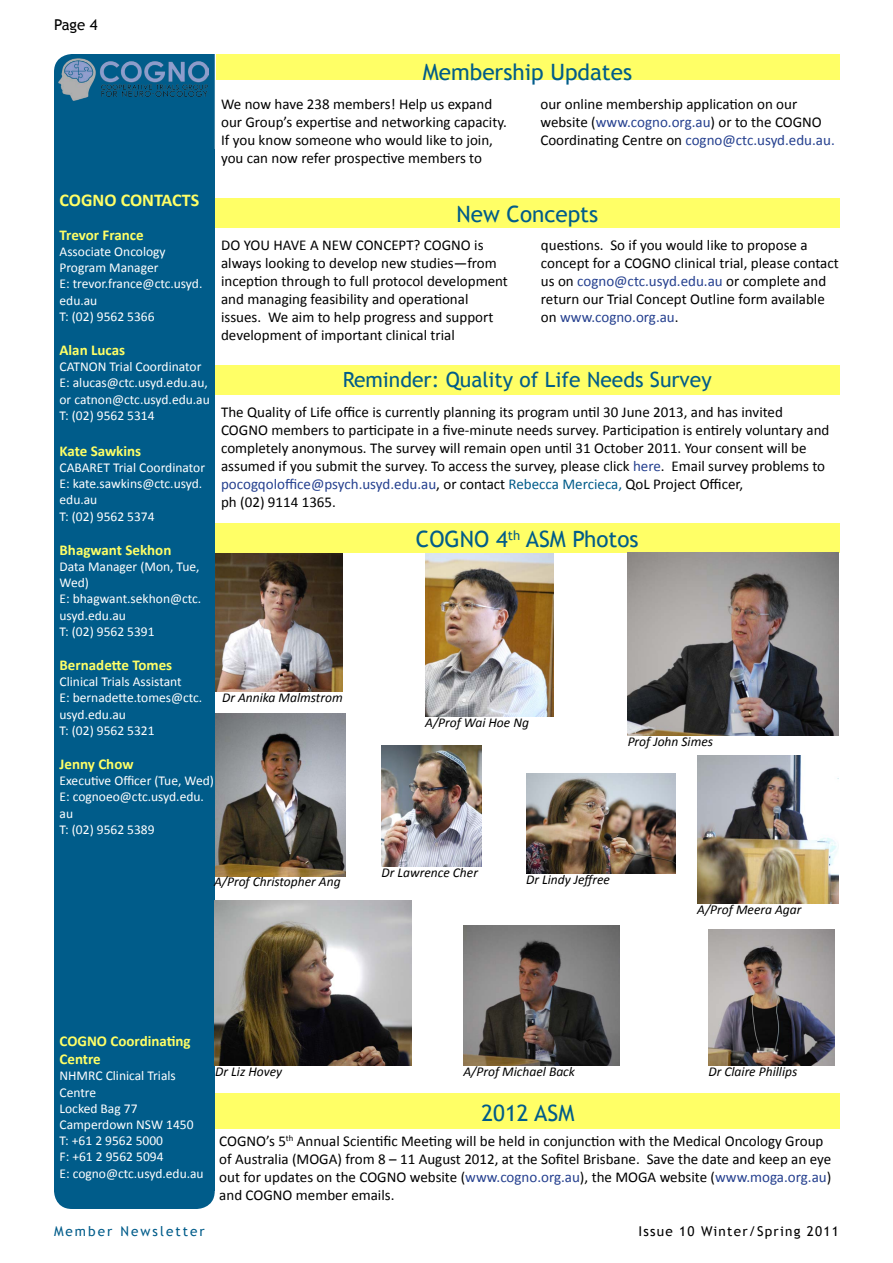
<style>
.page{position:relative;width:893px;height:1263px;background:#fff}
.page>*{position:absolute;margin:0;border:0;box-sizing:border-box;transform-origin:0 0}
.t1{font:22.5px "Trebuchet MS";color:#005c8a}
.t2{font:21px "Trebuchet MS";color:#005c8a}
.t3{font:700 18px "Calibri";color:#ff6}
.t4{font:15px/18px "Calibri";color:#000}
.t5{font:700 15px/18px "Calibri";color:#ff6}
.t6{font:15px "Trebuchet MS";color:#000}
.t7{font:13.5px/16.2px "Calibri";color:#fff}
.t8{font:italic 13.5px "Calibri";color:#000}
.t9{font:13.5px "Trebuchet MS";letter-spacing:.09em;color:#000}
.t10{font:13.5px "Trebuchet MS";letter-spacing:.15em;color:#005c8a}
.s1{color:#25408f}
.s2{color:#005c8a}
</style>
<div class="page">
<div style="left:54px;top:54px;width:161px;height:1155px;background:#005c8a"></div>
<div style="left:60px;top:149px;width:155px;height:1042px;background:#005c8a"></div>
<div style="left:216px;top:54px;width:623px;height:25px;background:#ff6"></div>
<div style="left:215px;top:198px;width:624px;height:30px;background:#ff6"></div>
<div style="left:215px;top:365px;width:624px;height:30px;background:#ff6"></div>
<div style="left:215px;top:523px;width:624px;height:30px;background:#ff6"></div>
<img style="left:697px;top:755px;width:142px;height:149px">
<img style="left:215px;top:714px;width:131px;height:162px">
<img style="left:215px;top:553px;width:128px;height:138px">
<img style="left:526px;top:774px;width:149px;height:100px">
<img style="left:382px;top:746px;width:99px;height:121px">
<div style="left:216px;top:1093px;width:624px;height:35px;background:#ff6"></div>
<img style="left:463px;top:925px;width:157px;height:141px">
<img style="left:425px;top:554px;width:129px;height:162px">
<img style="left:628px;top:553px;width:210px;height:183px">
<img style="left:215px;top:900px;width:197px;height:166px">
<img style="left:708px;top:929px;width:126px;height:137px">
<img style="left:58px;top:58px;width:151px;height:43px">
<p class="t6" style="left:54px;top:16px;width:45px">Page 4</p>
<h1 class="t1" style="left:423px;top:58px;width:211px">Membership Updates</h1>
<p class="t4" style="left:221px;top:95px;width:287px">We now have 238 members! Help us expand our Group’s expertise and networking capacity.<br>If you know someone who would like to join, you can now refer prospective members to</p>
<p class="t4" style="left:540px;top:95px;width:296px">our online membership application on our website (<span class="s1">www.cogno.org.au</span>) or to the COGNO<br>Coordinating Centre on <span class="s1">cogno@ctc.usyd.edu.au.</span></p>
<p class="t3" style="left:60px;top:188px;width:141px">COGNO CONTACTS</p>
<p class="t5" style="left:60px;top:225px;width:86px">Trevor France</p>
<p class="t7" style="left:60px;top:243px;width:144px">Associate Oncology<br>Program Manager<br>E: trevor.france@ctc.usyd. edu.au<br>T: (02) 9562 5366</p>
<p class="t5" style="left:60px;top:340px;width:67px">Alan Lucas</p>
<p class="t7" style="left:60px;top:358px;width:152px">CATNON Trial Coordinator<br>E: alucas@ctc.usyd.edu.au, or catnon@ctc.usyd.edu.au<br>T: (02) 9562 5314</p>
<p class="t5" style="left:60px;top:441px;width:83px">Kate Sawkins</p>
<p class="t7" style="left:60px;top:459px;width:147px">CABARET Trial Coordinator<br>E: kate.sawkins@ctc.usyd. edu.au<br>T: (02) 9562 5374</p>
<p class="t5" style="left:60px;top:540px;width:113px">Bhagwant Sekhon</p>
<p class="t7" style="left:60px;top:558px;width:143px">Data Manager (Mon, Tue,<br>Wed)<br>E: bhagwant.sekhon@ctc. usyd.edu.au<br>T: (02) 9562 5391</p>
<p class="t5" style="left:60px;top:655px;width:114px">Bernadette Tomes</p>
<p class="t7" style="left:60px;top:673px;width:144px">Clinical Trials Assistant<br>E: bernadette.tomes@ctc. usyd.edu.au<br>T: (02) 9562 5321</p>
<p class="t5" style="left:60px;top:754px;width:76px">Jenny Chow</p>
<p class="t7" style="left:60px;top:772px;width:156px">Executive Officer (Tue, Wed)<br>E: cognoeo@ctc.usyd.edu. au<br>T: (02) 9562 5389</p>
<h1 class="t1" style="left:456px;top:201px;width:143px">New Concepts</h1>
<p class="t4" style="left:221px;top:236px;width:288px">DO YOU HAVE A NEW CONCEPT? COGNO is always looking to develop new studies—from inception through to full protocol development and managing feasibility and operational issues. We aim to help progress and support development of important clinical trial</p>
<p class="t4" style="left:541px;top:236px;width:299px">questions. So if you would like to propose a concept for a COGNO clinical trial, please contact us on <span class="s1">cogno@ctc.usyd.edu.au</span> or complete and return our Trial Concept Outline form available on <span class="s1">www.cogno.org.au</span>.</p>
<h2 class="t2" style="left:343px;top:367px;width:371px">Reminder: Quality of Life Needs Survey</h2>
<p class="t4" style="left:221px;top:403px;width:610px">The Quality of Life office is currently planning its program until 30 June 2013, and has invited COGNO members to participate in a five-minute needs survey. Participation is entirely voluntary and completely anonymous. The survey will remain open until 31 October 2011. Your consent will be assumed if you submit the survey. To access the survey, please click <span class="s1">here</span>. Email survey problems to <span class="s1">pocogqoloffice@psych.usyd.edu.au</span>, or contact <span class="s2">Rebecca Mercieca,</span> QoL Project Officer,<br>ph (02) 9114 1365.</p>
<p class="t8" style="left:222px;top:689px;width:122px">Dr Annika Malmstrom</p>
<h1 class="t1" style="left:416px;top:526px;width:224px">COGNO 4<sup>th</sup> ASM Photos</h1>
<p class="t8" style="left:425px;top:714px;width:105px">A/Prof Wai Hoe Ng</p>
<p class="t8" style="left:628px;top:733px;width:87px">Prof John Simes</p>
<p class="t8" style="left:214px;top:873px;width:128px">A/Prof Christopher Ang</p>
<p class="t8" style="left:382px;top:864px;width:98px">Dr Lawrence Cher</p>
<p class="t8" style="left:526px;top:871px;width:85px">Dr Lindy Jeffree</p>
<p class="t8" style="left:697px;top:901px;width:106px">A/Prof Meera Agar</p>
<p class="t5" style="left:60px;top:1031px;width:133px">COGNO Coordinating<br>Centre</p>
<p class="t7" style="left:60px;top:1067px;width:146px">NHMRC Clinical Trials<br>Centre<br>Locked Bag 77<br>Camperdown NSW 1450<br>T: +61 2 9562 5000<br>F: +61 2 9562 5094<br>E: cogno@ctc.usyd.edu.au</p>
<p class="t8" style="left:215px;top:1063px;width:68px">Dr Liz Hovey</p>
<p class="t8" style="left:463px;top:1063px;width:113px">A/Prof Michael Back</p>
<p class="t8" style="left:708px;top:1063px;width:90px">Dr Claire Phillips</p>
<h1 class="t1" style="left:481px;top:1100px;width:94px">2012 ASM</h1>
<p class="t4" style="left:219px;top:1131px;width:613px">COGNO’s 5<sup>th</sup> Annual Scientific Meeting will be held in conjunction with the Medical Oncology Group of Australia (MOGA) from 8 – 11 August 2012, at the Sofitel Brisbane. Save the date and keep an eye out for updates on the COGNO website (<span class="s1">www.cogno.org.au</span>), the MOGA website (<span class="s1">www.moga.org.au</span>) and COGNO member emails.</p>
<p class="t10" style="left:54px;top:1223px;width:152px">Member Newsletter</p>
<p class="t9" style="left:638px;top:1223px;width:202px">Issue 10 Winter/Spring 2011</p>
</div>
